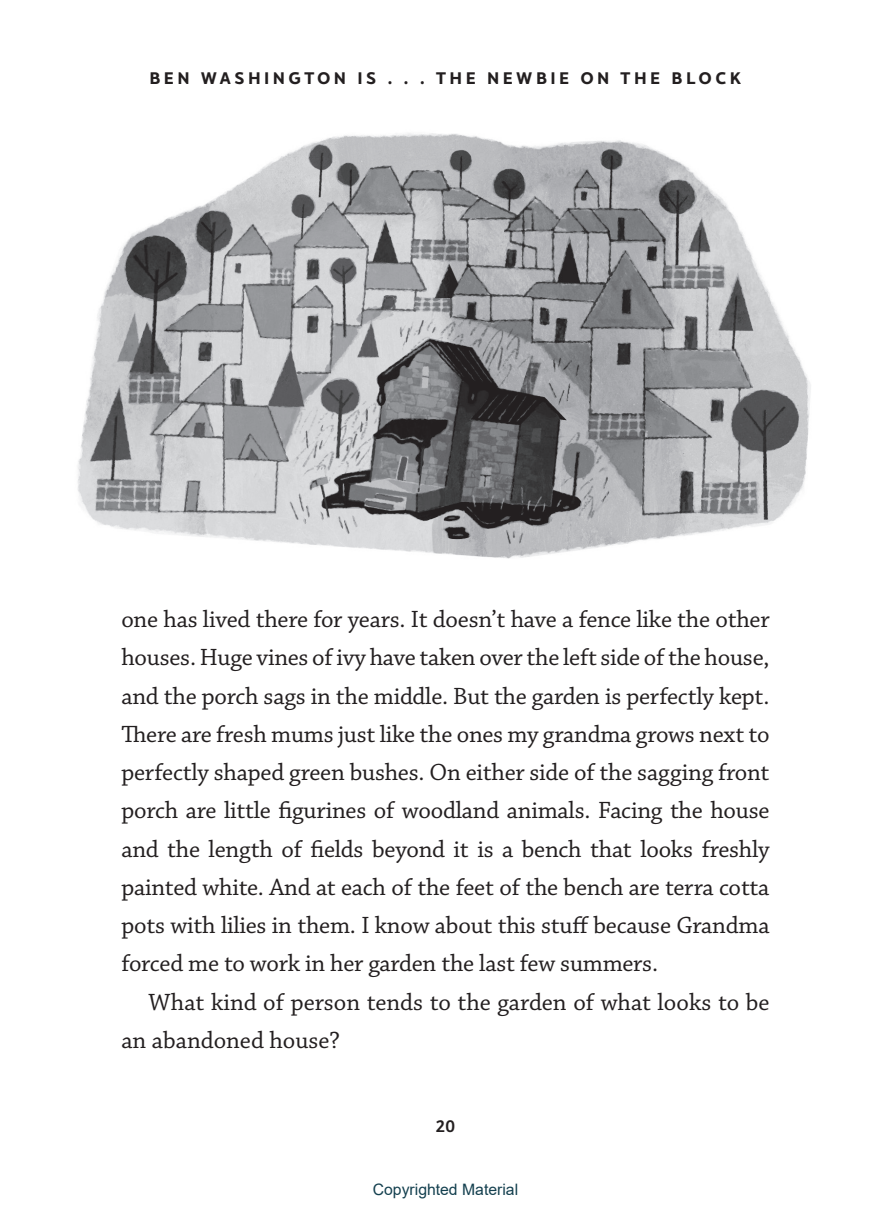
<style>
.page{position:relative;width:891px;height:1215px;background:#fff}
.page>*{position:absolute;margin:0;border:0;box-sizing:border-box;transform-origin:0 0}
.t1{font:24.75px/38.2px "Chaparral Pro";letter-spacing:-.01em;color:#231f20;text-align:justify}
.t2{font:700 18px "Monsal Gothic";letter-spacing:.19em;color:#231f20}
.t3{font:18px "Bree";color:#231f20}
.t4{font:15.75px "Arial";color:#14404f}
</style>
<div class="page">
<img style="left:77px;top:133px;width:734px;height:426px">
<p class="t2" style="left:149px;top:66px;width:594px">BEN WASHINGTON IS . . . THE NEWBIE ON THE BLOCK</p>
<p class="t1" style="left:121px;top:601px;width:650px">one has lived there for years. It doesn’t have a fence like the other houses. Huge vines of ivy have taken over the left side of the house, and the porch sags in the middle. But the garden is perfectly kept.<br>There are fresh mums just like the ones my grandma grows next to perfectly shaped green bushes. On either side of the sagging front porch are little figurines of woodland animals. Facing the house and the length of fields beyond it is a bench that looks freshly painted white. And at each of the feet of the bench are terra cotta pots with lilies in them. I know about this stuff because Grandma forced me to work in her garden the last few summers.</p>
<p class="t1" style="left:121px;top:983px;width:649px;text-indent:27px">What kind of person tends to the garden of what looks to be an abandoned house?</p>
<p class="t3" style="left:436px;top:1113px;width:21px">20</p>
<p class="t4" style="left:373px;top:1179px;width:147px">Copyrighted Material</p>
</div>
